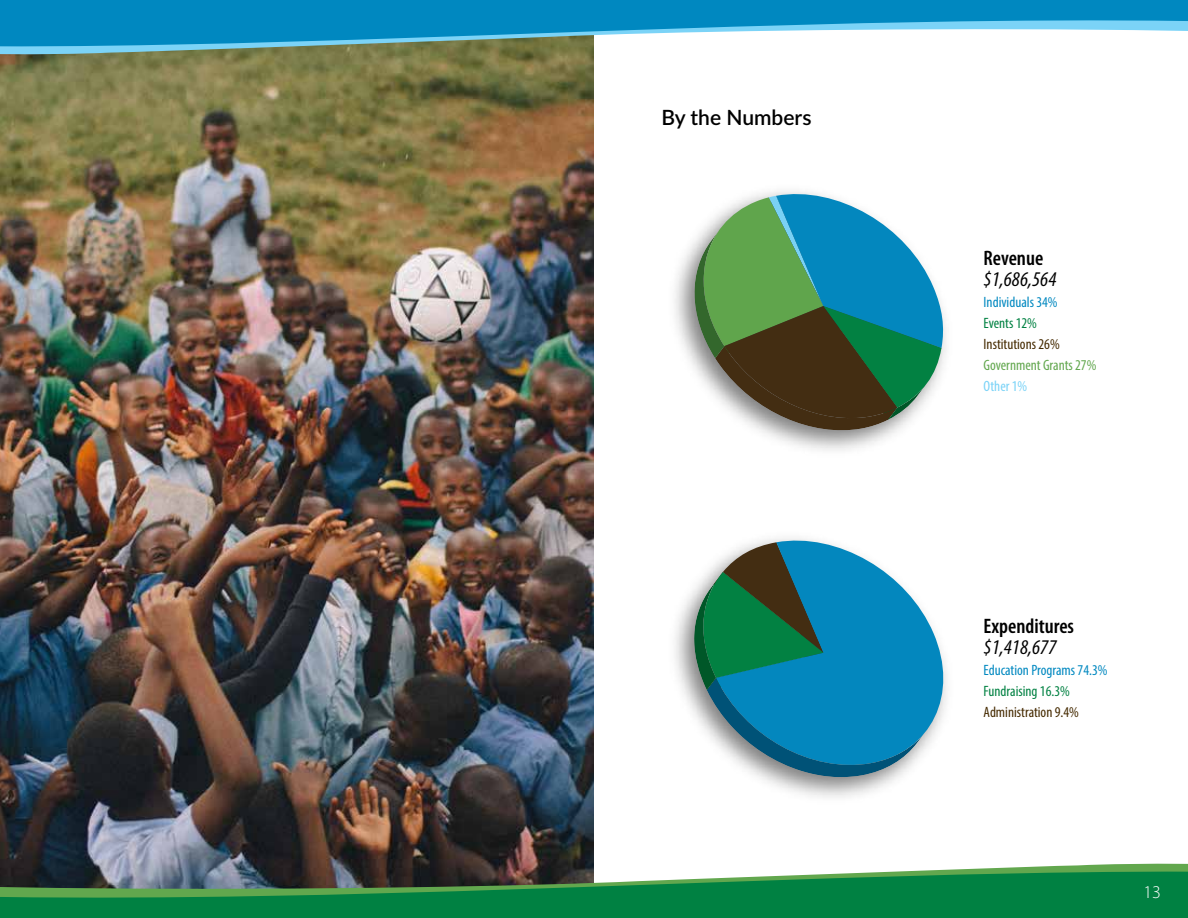
<style>
.page{position:relative;width:1188px;height:918px;background:#fff}
.page>*{position:absolute;margin:0;border:0;box-sizing:border-box;transform-origin:0 0}
.t1{font:italic condensed 21px "Myriad Pro";color:#000}
.t2{font:600 condensed 21px "Myriad Pro";color:#000}
.t3{font:600 21px "Lato";color:#000}
.t4{font:300 18px "Myriad Pro";color:#fff}
.t5{font:condensed 15px "Myriad Pro";color:#0088c0}
.t6{font:condensed 15px "Myriad Pro";color:#452a00}
.t7{font:condensed 15px "Myriad Pro";color:#008142}
.t8{font:condensed 15px "Myriad Pro";color:#62a74e}
.t9{font:condensed 15px "Myriad Pro";color:#7bd3f7}
</style>
<div class="page">
<svg style="left:694px;top:194px;width:249px;height:236px"></svg>
<img style="left:675px;top:538px;width:272px;height:260px">
<svg style="left:694px;top:542px;width:233px;height:235px"></svg>
<svg style="left:716px;top:541px;width:227px;height:233px;background:#328fa8"></svg>
<img style="left:0;top:87px;width:594px;height:744px">
<svg style="left:0;top:831px;width:1188px;height:87px"></svg>
<svg style="left:0;top:0;width:1188px;height:87px"></svg>
<h1 class="t3" style="left:662px;top:102px;width:152px">By the Numbers</h1>
<h1 class="t2" style="left:984px;top:246px;width:61px">Revenue</h1>
<h1 class="t1" style="left:984px;top:267px;width:74px">$1,686,564</h1>
<p class="t5" style="left:984px;top:293px;width:75px">Individuals 34%</p>
<p class="t7" style="left:984px;top:314px;width:55px">Events 12%</p>
<p class="t6" style="left:984px;top:335px;width:78px">Institutions 26%</p>
<p class="t8" style="left:984px;top:356px;width:114px">Government Grants 27%</p>
<p class="t9" style="left:984px;top:377px;width:45px">Other 1%</p>
<h1 class="t2" style="left:984px;top:613px;width:92px">Expenditures</h1>
<h1 class="t1" style="left:984px;top:634px;width:74px">$1,418,677</h1>
<p class="t5" style="left:984px;top:661px;width:125px">Education Programs 74.3%</p>
<p class="t7" style="left:984px;top:682px;width:88px">Fundraising 16.3%</p>
<p class="t6" style="left:984px;top:703px;width:97px">Administration 9.4%</p>
<p class="t4" style="left:1143px;top:881px;width:19px">13</p>
</div>
